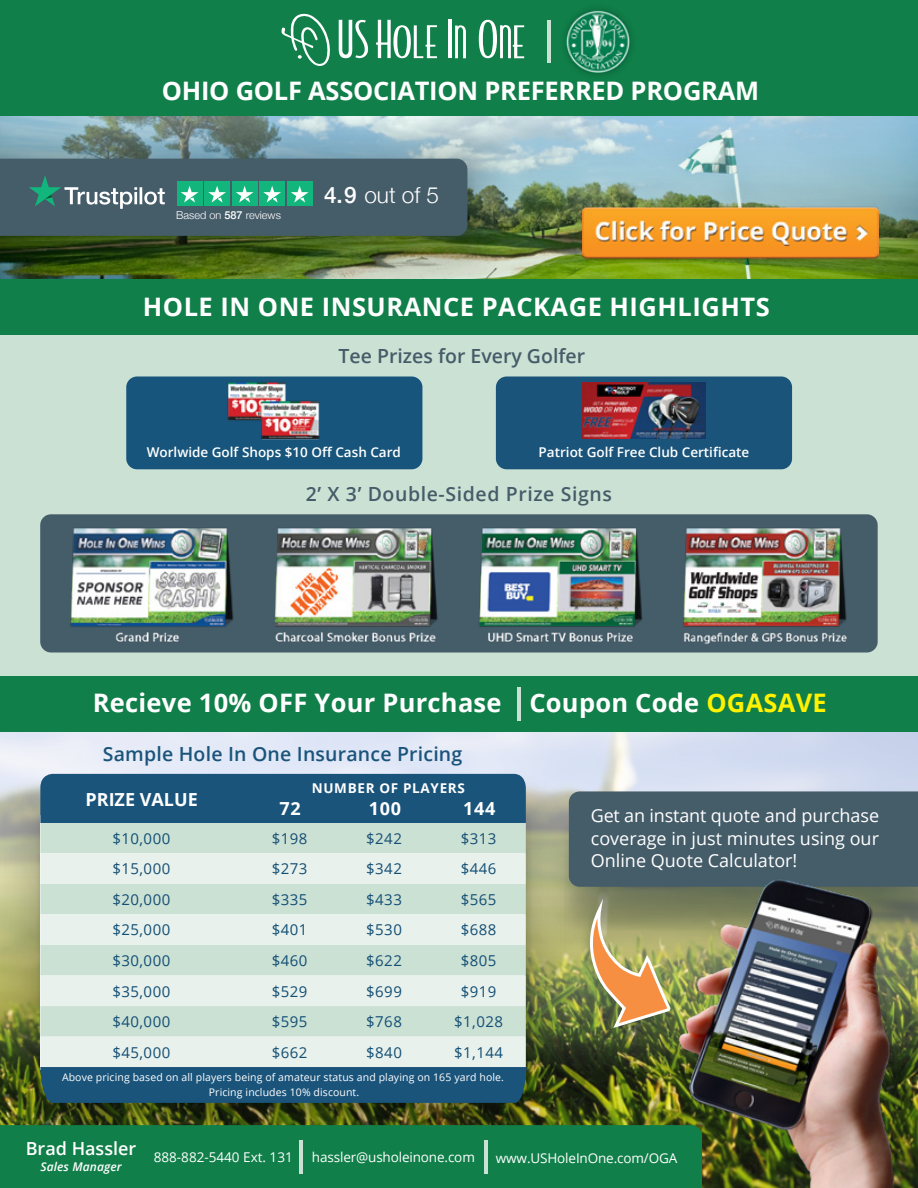
<style>
.page{position:relative;width:918px;height:1188px;background:#fff}
.page>*{position:absolute;margin:0;border:0;box-sizing:border-box;transform-origin:0 0}
.t1{font:700 25.5px "Open Sans";letter-spacing:.01em;color:#fff}
.t2{font:700 25.5px "Open Sans";letter-spacing:-.01em;color:#fff}
.t3{font:300 22.5px "Helvetica Neue";color:#fff}
.t4{font:600 19.5px "Open Sans";letter-spacing:.01em;color:#1a547b}
.t5{font:600 19.5px "Open Sans";letter-spacing:.03em;color:#455c69}
.t6{font:600 19.5px "Open Sans";color:#455c69}
.t7{font:18px/22.5px "Open Sans";color:#fff;text-align:justify}
.t8{font:700 18px "Open Sans";color:#fff}
.t9{font:600 18px "Open Sans";color:#fff}
.t10{font:15px "Open Sans";letter-spacing:.03em;color:#134e75}
.t11{font:15px "Open Sans";letter-spacing:.03em;color:#164e74}
.t12{font:15px "Open Sans";letter-spacing:.03em;color:#104f75}
.t13{font:13.5px "Open Sans";letter-spacing:-.01em;color:#fff}
.t14{font:600 13.5px "Open Sans";color:#fff}
.t15{font:700 13.5px "Open Sans";letter-spacing:.05em;color:#fff}
.t16{font:italic 600 12px "Open Sans";letter-spacing:.01em;color:#fff}
.t17{font:300 10.95px "Helvetica Neue";color:#fff}
.t18{font:10.5px "Open Sans";letter-spacing:.01em;color:#fff}
.s1{font-weight:500}
.s2{color:#fff200}
</style>
<div class="page">
<div style="left:0;top:326px;width:918px;height:366px;background:#cbe1d4"></div>
<svg style="left:0;top:721px;width:918px;height:351px;background:#d4dbe9"></svg>
<img style="left:520px;top:116px;width:398px;height:163px">
<div style="left:0;top:114px;width:520px;height:179px;background:#000;opacity:.4"></div>
<svg style="left:0;top:152px;width:482px;height:102px;background:#4c6641"></svg>
<div style="left:520px;top:782px;width:398px;height:192px;background:#000;opacity:.4"></div>
<div style="left:0;top:768px;width:576px;height:401px;background:#000;opacity:.4"></div>
<img style="left:31px;top:806px;width:507px;height:325px;border-radius:10px">
<img style="left:582px;top:201px;width:296px;height:62px">
<div style="left:126px;top:376px;width:296px;height:93px;background:#18557c;border-radius:11px"></div>
<div style="left:40px;top:514px;width:838px;height:139px;background:#455c69;border-radius:11px"></div>
<div style="left:579px;top:897px;width:97px;height:144px;background:#2e4b34;opacity:.25"></div>
<svg style="left:558px;top:791px;width:360px;height:239px;background:#647269"></svg>
<div style="left:0;top:1125px;width:626px;height:63px;background:#107f49"></div>
<img style="left:626px;top:855px;width:286px;height:333px">
<hr style="left:300px;top:1140px;width:3px;height:33px;background:#cbe1d4">
<hr style="left:484px;top:1140px;width:4px;height:33px;background:#cbe1d4">
<div style="left:0;top:0;width:918px;height:116px;background:#107f49"></div>
<div style="left:0;top:279px;width:918px;height:55px;background:#107f49"></div>
<img style="left:227px;top:382px;width:93px;height:58px">
<svg style="left:0;top:159px;width:467px;height:77px;background:#46686e"></svg>
<div style="left:40px;top:823px;width:486px;height:30px;background:#cbe1d4"></div>
<svg style="left:40px;top:853px;width:486px;height:214px;background:#dbeae1"></svg>
<div style="left:40px;top:774px;width:486px;height:49px;background:#1a547b"></div>
<div style="left:40px;top:1067px;width:486px;height:36px;background:#1a547b"></div>
<div style="left:496px;top:376px;width:296px;height:93px;background:#1a547b;border-radius:11px"></div>
<img style="left:583px;top:382px;width:122px;height:56px">
<div style="left:1px;top:676px;width:917px;height:56px;background:#107f49"></div>
<hr style="left:518px;top:687px;width:3px;height:34px;background:#cbe1d4">
<hr style="left:448px;top:20px;width:4px;height:38px;background:#fff">
<svg style="left:455px;top:25px;width:11px;height:33px"></svg>
<svg style="left:376px;top:20px;width:61px;height:38px"></svg>
<svg style="left:479px;top:20px;width:45px;height:38px"></svg>
<svg style="left:339px;top:20px;width:29px;height:38px"></svg>
<svg style="left:282px;top:13px;width:48px;height:53px"></svg>
<hr style="left:548px;top:20px;width:3px;height:42px;background:#cbe1d4">
<img style="left:567px;top:10px;width:62px;height:63px">
<img style="left:70px;top:528px;width:777px;height:117px">
<h1 class="t2" style="left:162px;top:73px;width:599px">OHIO GOLF ASSOCIATION PREFERRED PROGRAM</h1>
<p class="t17" style="left:176px;top:206px;width:106px">Based on <span class="s1">587</span> reviews</p>
<h2 class="t3" style="left:324px;top:177px;width:117px"><span class="s1">4.9</span> out of 5</h2>
<h1 class="t1" style="left:143px;top:289px;width:628px">HOLE IN ONE INSURANCE PACKAGE HIGHLIGHTS</h1>
<h3 class="t6" style="left:339px;top:343px;width:248px">Tee Prizes for Every Golfer</h3>
<p class="t14" style="left:147px;top:443px;width:256px">Worlwide Golf Shops $10 Off Cash Card</p>
<p class="t14" style="left:539px;top:443px;width:212px">Patriot Golf Free Club Certificate</p>
<h3 class="t5" style="left:306px;top:481px;width:308px">2’ X 3’ Double-Sided Prize Signs</h3>
<h1 class="t1" style="left:93px;top:685px;width:736px">Recieve 10% OFF Your Purchase Coupon Code <span class="s2">OGASAVE</span></h1>
<h3 class="t4" style="left:103px;top:741px;width:361px">Sample Hole In One Insurance Pricing</h3>
<p class="t8" style="left:85px;top:786px;width:114px">PRIZE VALUE</p>
<p class="t15" style="left:312px;top:778px;width:155px">NUMBER OF PLAYERS</p>
<p class="t8" style="left:279px;top:795px;width:23px">72</p>
<p class="t8" style="left:369px;top:795px;width:34px">100</p>
<p class="t8" style="left:463px;top:795px;width:34px">144</p>
<p class="t12" style="left:112px;top:828px;width:59px">$10,000</p>
<p class="t11" style="left:272px;top:828px;width:37px">$198</p>
<p class="t11" style="left:366px;top:828px;width:37px">$242</p>
<p class="t11" style="left:461px;top:828px;width:37px">$313</p>
<p class="t11" style="left:112px;top:859px;width:59px">$15,000</p>
<p class="t10" style="left:272px;top:859px;width:37px">$273</p>
<p class="t10" style="left:366px;top:859px;width:37px">$342</p>
<p class="t10" style="left:461px;top:859px;width:37px">$446</p>
<p class="t11" style="left:112px;top:889px;width:59px">$20,000</p>
<p class="t10" style="left:272px;top:889px;width:37px">$335</p>
<p class="t10" style="left:366px;top:889px;width:37px">$433</p>
<p class="t10" style="left:461px;top:889px;width:37px">$565</p>
<p class="t12" style="left:112px;top:920px;width:59px">$25,000</p>
<p class="t12" style="left:272px;top:920px;width:37px">$401</p>
<p class="t10" style="left:366px;top:920px;width:37px">$530</p>
<p class="t10" style="left:461px;top:920px;width:37px">$688</p>
<p class="t10" style="left:112px;top:950px;width:59px">$30,000</p>
<p class="t10" style="left:272px;top:950px;width:37px">$460</p>
<p class="t10" style="left:366px;top:950px;width:37px">$622</p>
<p class="t10" style="left:461px;top:950px;width:37px">$805</p>
<p class="t10" style="left:112px;top:981px;width:59px">$35,000</p>
<p class="t10" style="left:272px;top:981px;width:37px">$529</p>
<p class="t10" style="left:366px;top:981px;width:37px">$699</p>
<p class="t10" style="left:461px;top:981px;width:37px">$919</p>
<p class="t10" style="left:112px;top:1011px;width:59px">$40,000</p>
<p class="t10" style="left:272px;top:1011px;width:37px">$595</p>
<p class="t10" style="left:366px;top:1011px;width:37px">$768</p>
<p class="t10" style="left:454px;top:1011px;width:50px">$1,028</p>
<p class="t10" style="left:112px;top:1042px;width:59px">$45,000</p>
<p class="t10" style="left:272px;top:1042px;width:37px">$662</p>
<p class="t10" style="left:366px;top:1042px;width:37px">$840</p>
<p class="t10" style="left:454px;top:1042px;width:50px">$1,144</p>
<p class="t18" style="left:62px;top:1070px;width:444px">Above pricing based on all players being of amateur status and playing on 165 yard hole.</p>
<p class="t18" style="left:209px;top:1085px;width:152px">Pricing includes 10% discount.</p>
<p class="t7" style="left:591px;top:804px;width:290px">Get an instant quote and purchase coverage in just minutes using our Online Quote Calculator!</p>
<p class="t9" style="left:26px;top:1136px;width:112px">Brad Hassler</p>
<p class="t16" style="left:40px;top:1158px;width:83px">Sales Manager</p>
<p class="t13" style="left:154px;top:1148px;width:141px">888-882-5440 Ext. 131</p>
<p class="t13" style="left:312px;top:1148px;width:165px">hassler@usholeinone.com</p>
<p class="t13" style="left:496px;top:1148px;width:183px">www.USHoleInOne.com/OGA</p>
</div>
